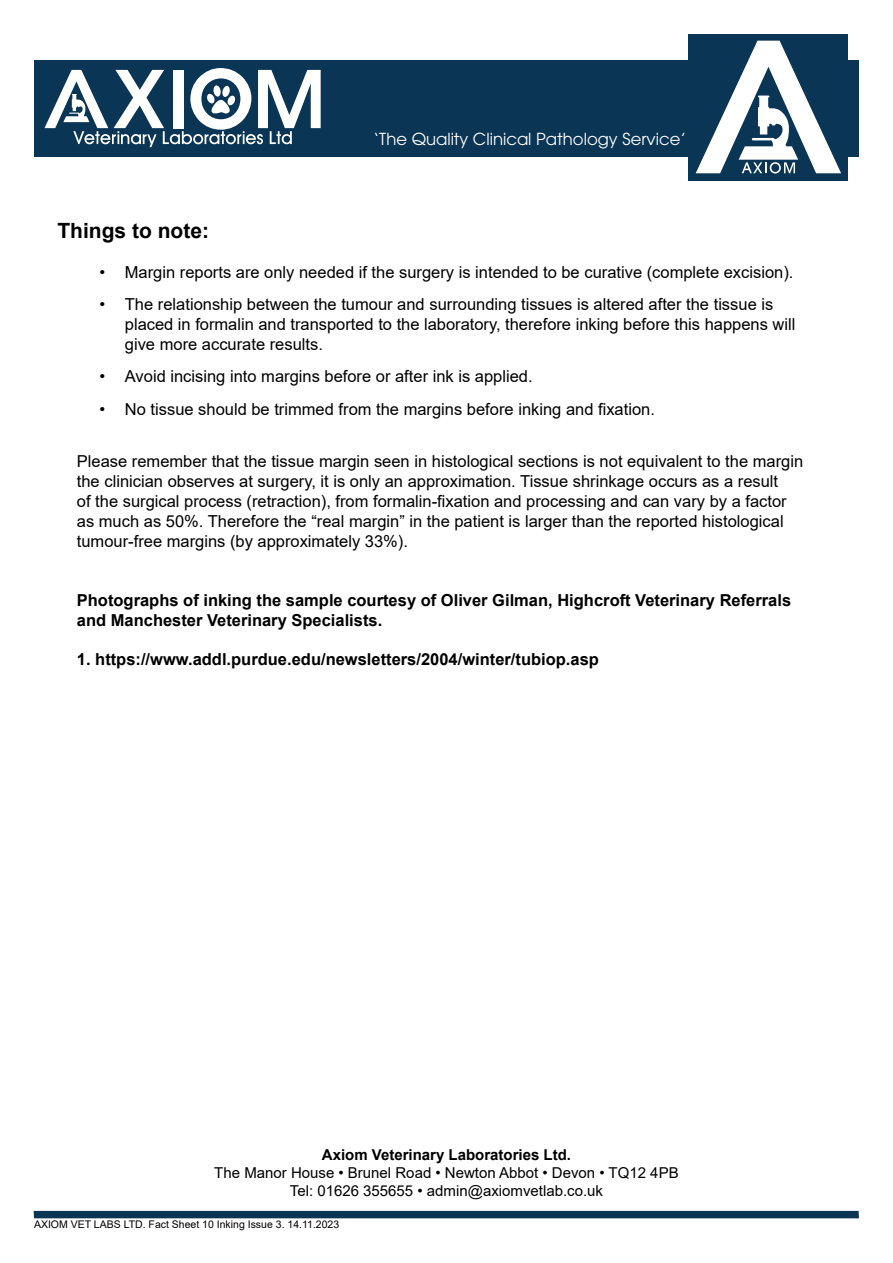
<style>
.page{position:relative;width:893px;height:1263px;background:#fff}
.page>*{position:absolute;margin:0;border:0;box-sizing:border-box;transform-origin:0 0}
.t1{font:700 21px "Arial";color:#000}
.t2{font:16.5px/19.8px "Arial";color:#000}
.t3{font:700 16.5px/19.8px "Arial";color:#000}
.t4{font:16.5px "ITC Avant Garde Pro";color:#fff}
.t5{font:15px/18px "Arial";color:#000;text-align:center}
.t6{font:700 15px "Arial";color:#000}
.t7{font:10.5px "Arial";color:#000}
</style>
<div class="page">
<div style="left:34px;top:1211px;width:825px;height:7px;background:#0a3554"></div>
<div style="left:34px;top:60px;width:825px;height:96px;background:#0a3554"></div>
<svg style="left:44px;top:68px;width:277px;height:79px"></svg>
<div style="left:688px;top:34px;width:160px;height:146px;background:#0a3554"></div>
<svg style="left:696px;top:41px;width:145px;height:132px"></svg>
<p class="t4" style="left:373px;top:129px;width:314px">‘The Quality Clinical Pathology Service’</p>
<p class="t1" style="left:57px;top:216px;width:153px">Things to note:</p>
<p class="t2" style="left:99px;top:262px;width:696px">• Margin reports are only needed if the surgery is intended to be curative (complete excision).</p>
<p class="t2" style="left:125px;top:294px;width:672px;text-indent:-25px">• The relationship between the tumour and surrounding tissues is altered after the tissue is placed in formalin and transported to the laboratory, therefore inking before this happens will give more accurate results.</p>
<p class="t2" style="left:99px;top:367px;width:435px">• Avoid incising into margins before or after ink is applied.</p>
<p class="t2" style="left:99px;top:399px;width:557px">• No tissue should be trimmed from the margins before inking and fixation.</p>
<p class="t2" style="left:77px;top:452px;width:728px">Please remember that the tissue margin seen in histological sections is not equivalent to the margin the clinician observes at surgery, it is only an approximation. Tissue shrinkage occurs as a result<br>of the surgical process (retraction), from formalin-fixation and processing and can vary by a factor as much as 50%. Therefore the “real margin” in the patient is larger than the reported histological tumour-free margins (by approximately 33%).</p>
<p class="t3" style="left:77px;top:590px;width:716px">Photographs of inking the sample courtesy of Oliver Gilman, Highcroft Veterinary Referrals and Manchester Veterinary Specialists.</p>
<p class="t3" style="left:77px;top:650px;width:524px">1. https://www.addl.purdue.edu/newsletters/2004/winter/tubiop.asp</p>
<p class="t6" style="left:322px;top:1144px;width:251px">Axiom Veterinary Laboratories Ltd.</p>
<p class="t5" style="left:214px;top:1164px;width:466px">The Manor House • Brunel Road • Newton Abbot • Devon • TQ12 4PB<br>Tel: 01626 355655 • admin@axiomvetlab.co.uk</p>
<p class="t7" style="left:34px;top:1217px;width:307px">AXIOM VET LABS LTD. Fact Sheet 10 Inking Issue 3. 14.11.2023</p>
</div>
